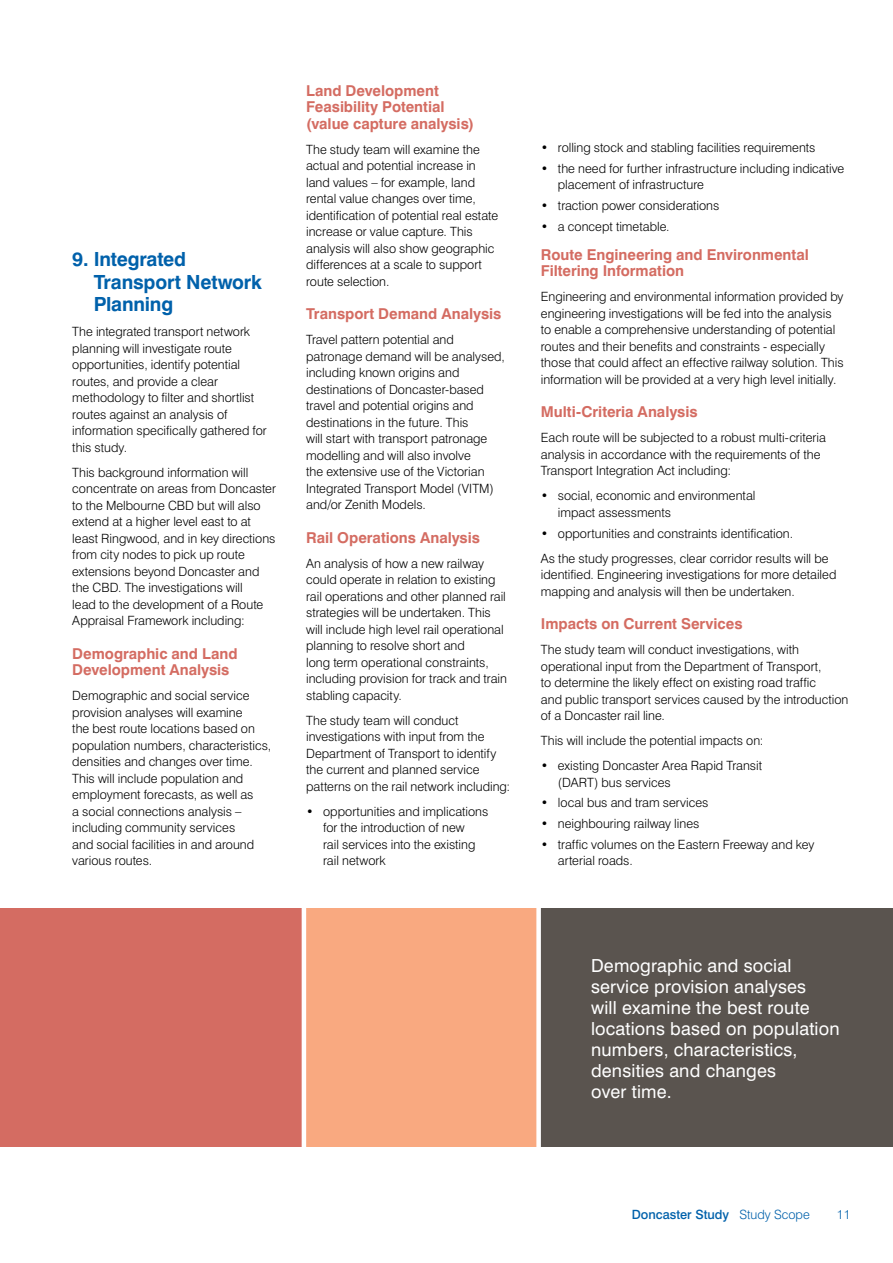
<style>
.page{position:relative;width:893px;height:1263px;background:#fff}
.page>*{position:absolute;margin:0;border:0;box-sizing:border-box;transform-origin:0 0}
.t1{font:700 19.5px/22.5px "Swiss 721 BT";letter-spacing:-.01em;color:#0061ab}
.t2{font:18px/21px "Swiss 721 BT";letter-spacing:.01em;color:#fff}
.t3{font:700 15px/16.5px "Swiss 721 BT";color:#d46c62}
.t4{font:300 12.75px/16.5px "Swiss 721 BT";color:#000}
.t5{font:500 12.75px "Swiss 721 BT";color:#0061ab}
.t6{font:300 12.75px "Swiss 721 BT";color:#0061ab}
.s1{font-weight:300}
</style>
<div class="page">
<div style="left:0;top:909px;width:304px;height:238px;background:#d46c62"></div>
<div style="left:304px;top:909px;width:252px;height:238px;background:#f9a980"></div>
<div style="left:541px;top:909px;width:352px;height:238px;background:#5a544f"></div>
<div style="left:536px;top:904px;width:5px;height:248px;background:#fff"></div>
<hr style="left:302px;top:904px;width:4px;height:248px;background:#fff">
<h1 class="t1" style="left:94px;top:248px;width:170px;text-indent:-21px">9. Integrated<br>Transport Network<br>Planning</h1>
<p class="t4" style="left:72px;top:323px;width:196px">The integrated transport network planning will investigate route opportunities, identify potential routes, and provide a clear methodology to filter and shortlist routes against an analysis of information specifically gathered for this study.</p>
<p class="t4" style="left:72px;top:464px;width:205px">This background information will concentrate on areas from Doncaster to the Melbourne CBD but will also extend at a higher level east to at least Ringwood, and in key directions from city nodes to pick up route extensions beyond Doncaster and the CBD. The investigations will<br>lead to the development of a Route Appraisal Framework including:</p>
<p class="t3" style="left:72px;top:645px;width:167px">Demographic and Land<br>Development Analysis</p>
<p class="t4" style="left:72px;top:687px;width:200px">Demographic and social service provision analyses will examine<br>the best route locations based on population numbers, characteristics, densities and changes over time.<br>This will include population and employment forecasts, as well as<br>a social connections analysis – including community services<br>and social facilities in and around various routes.</p>
<p class="t3" style="left:306px;top:82px;width:169px">Land Development<br>Feasibility Potential (value capture analysis)</p>
<p class="t4" style="left:306px;top:141px;width:193px">The study team will examine the actual and potential increase in land values – for example, land rental value changes over time, identification of potential real estate increase or value capture. This analysis will also show geographic differences at a scale to support route selection.</p>
<p class="t3" style="left:306px;top:306px;width:197px">Transport Demand Analysis</p>
<p class="t4" style="left:306px;top:331px;width:200px">Travel pattern potential and patronage demand will be analysed, including known origins and destinations of Doncaster-based travel and potential origins and destinations in the future. This<br>will start with transport patronage modelling and will also involve<br>the extensive use of the Victorian<br>Integrated Transport Model (VITM) and/or Zenith Models.</p>
<p class="t3" style="left:306px;top:529px;width:175px">Rail Operations Analysis</p>
<p class="t4" style="left:306px;top:555px;width:202px">An analysis of how a new railway could operate in relation to existing rail operations and other planned rail strategies will be undertaken. This will include high level rail operational planning to resolve short and<br>long term operational constraints, including provision for track and train stabling capacity.</p>
<p class="t4" style="left:306px;top:712px;width:206px">The study team will conduct investigations with input from the Department of Transport to identify the current and planned service patterns on the rail network including:</p>
<p class="t4" style="left:323px;top:803px;width:167px;text-indent:-17px">• opportunities and implications for the introduction of new<br>rail services into the existing rail network</p>
<p class="t4" style="left:541px;top:139px;width:276px">• rolling stock and stabling facilities requirements</p>
<p class="t4" style="left:558px;top:160px;width:288px;text-indent:-17px">• the need for further infrastructure including indicative placement of infrastructure</p>
<p class="t4" style="left:541px;top:197px;width:180px">• traction power considerations</p>
<p class="t4" style="left:541px;top:218px;width:130px">• a concept timetable.</p>
<p class="t3" style="left:541px;top:246px;width:269px">Route Engineering and Environmental<br>Filtering Information</p>
<p class="t4" style="left:541px;top:288px;width:304px">Engineering and environmental information provided by engineering investigations will be fed into the analysis to enable a comprehensive understanding of potential routes and their benefits and constraints - especially those that could affect an effective railway solution. This information will be provided at a very high level initially.</p>
<p class="t3" style="left:541px;top:404px;width:158px">Multi-Criteria Analysis</p>
<p class="t4" style="left:541px;top:429px;width:286px">Each route will be subjected to a robust multi-criteria analysis in accordance with the requirements of the<br>Transport Integration Act including:</p>
<p class="t4" style="left:558px;top:487px;width:199px;text-indent:-17px">• social, economic and environmental impact assessments</p>
<p class="t4" style="left:541px;top:520px;width:289px;line-height:25px">• opportunities and constraints identification.<br>As the study progresses, clear corridor results will be</p>
<p class="t4" style="left:541px;top:566px;width:297px">identified. Engineering investigations for more detailed mapping and analysis will then be undertaken.</p>
<p class="t3" style="left:541px;top:615px;width:203px">Impacts on Current Services</p>
<p class="t4" style="left:541px;top:641px;width:309px">The study team will conduct investigations, with operational input from the Department of Transport,<br>to determine the likely effect on existing road traffic<br>and public transport services caused by the introduction of a Doncaster rail line.</p>
<p class="t4" style="left:541px;top:732px;width:224px">This will include the potential impacts on:</p>
<p class="t4" style="left:558px;top:757px;width:206px;text-indent:-17px">• existing Doncaster Area Rapid Transit (DART) bus services</p>
<p class="t4" style="left:541px;top:794px;width:169px">• local bus and tram services</p>
<p class="t4" style="left:541px;top:815px;width:160px">• neighbouring railway lines</p>
<p class="t4" style="left:558px;top:836px;width:258px;text-indent:-17px">• traffic volumes on the Eastern Freeway and key arterial roads.</p>
<h2 class="t2" style="left:591px;top:954px;width:250px">Demographic and social service provision analyses<br>will examine the best route locations based on population numbers, characteristics, densities and changes<br>over time.</h2>
<p class="t5" style="left:632px;top:1207px;width:179px">Doncaster Study <span class="s1">Study Scope</span></p>
<p class="t6" style="left:837px;top:1207px;width:15px">11</p>
</div>
